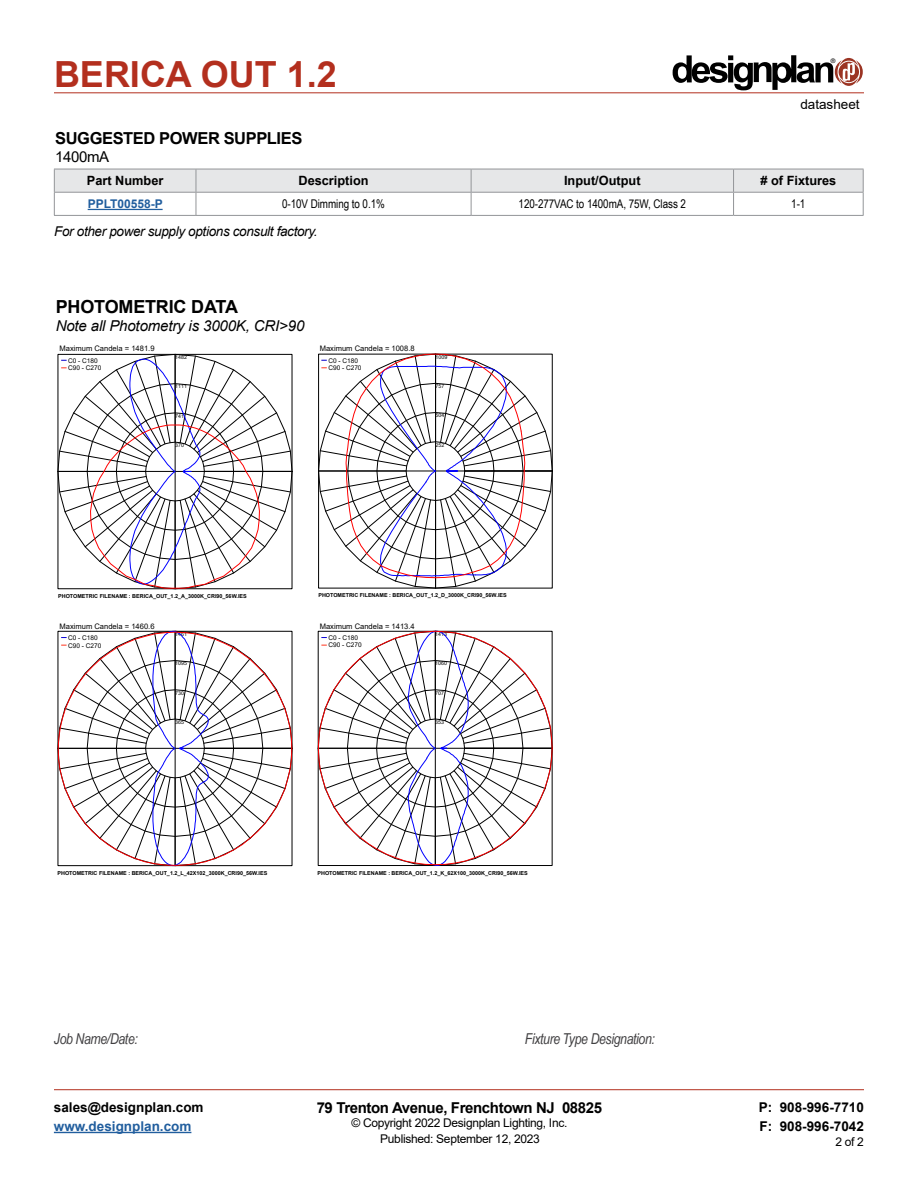
<style>
.page{position:relative;width:918px;height:1188px;background:#fff}
.page>*{position:absolute;margin:0;border:0;box-sizing:border-box;transform-origin:0 0}
.t1{font:700 36px "Arial";color:#b32f1e}
.t2{font:700 18px "Arial";letter-spacing:-.01em;color:#000}
.t3{font:700 16.5px "Arial";letter-spacing:-.025em;color:#000}
.t4{font:italic 15px "Arial Narrow";letter-spacing:-.025em;color:#414042}
.t5{font:700 15px "Arial";letter-spacing:-.025em;color:#000}
.t6{font:italic 15px "Arial";letter-spacing:-.01em;color:#000}
.t7{font:15px "Arial";letter-spacing:-.025em;color:#000}
.t8{font:700 13.5px/19.5px "Arial";color:#000}
.t9{font:italic 13.5px "Arial";letter-spacing:-.025em;color:#000}
.t10{font:700 13.5px "Arial";color:#215e9e}
.t11{font:13.5px "Arial";color:#000}
.t12{font:700 12.75px "Arial";color:#000}
.t13{font:12px "Arial";letter-spacing:-.025em;color:#000}
.t14{font:12px "Arial Narrow";letter-spacing:-.005em;color:#000}
.t15{font:700 12px "Arial";color:#215e9e}
.t16{font:7.65px "Arial";color:#000}
.t17{font:6.45px/7.4px "Arial";color:#000}
.t18{font:6.3px "Helvetica";color:#000}
.t19{font:700 5.4px "Arial";color:#000}
.t20{font:5.25px "Arial";letter-spacing:.005em;color:#000}
</style>
<div class="page">
<hr style="left:54px;top:93px;width:810px;height:1px;background:#b32f1e">
<hr style="left:54px;top:1089px;width:810px;height:1px;background:#b32f1e">
<hr style="left:54px;top:1132px;width:137px;height:1px;background:#215e9e">
<svg style="left:673px;top:55px;width:190px;height:35px"></svg>
<svg style="left:58px;top:354px;width:234px;height:235px"></svg>
<svg style="left:60px;top:356px;width:230px;height:232px"></svg>
<svg style="left:320px;top:354px;width:231px;height:232px"></svg>
<svg style="left:60px;top:631px;width:232px;height:235px"></svg>
<svg style="left:320px;top:631px;width:232px;height:235px"></svg>
<hr style="left:196px;top:215px;width:275px;height:1px;background:#939598">
<hr style="left:471px;top:215px;width:263px;height:1px;background:#939598">
<hr style="left:54px;top:215px;width:142px;height:1px;background:#939598">
<svg style="left:54px;top:169px;width:810px;height:46px"></svg>
<hr style="left:734px;top:215px;width:130px;height:1px;background:#939598">
<hr style="left:88px;top:209px;width:75px;height:1px;background:#215e9e">
<h1 class="t1" style="left:54px;top:49px;width:284px">BERICA OUT 1.2</h1>
<p class="t18" style="left:831px;top:57px;width:6px">®</p>
<h3 class="t11" style="left:800px;top:95px;width:61px">datasheet</h3>
<h3 class="t3" style="left:55px;top:126px;width:249px">SUGGESTED POWER SUPPLIES</h3>
<h3 class="t7" style="left:55px;top:146px;width:55px">1400mA</h3>
<h3 class="t12" style="left:87px;top:172px;width:78px">Part Number</h3>
<h3 class="t12" style="left:298px;top:172px;width:72px">Description</h3>
<h3 class="t12" style="left:564px;top:172px;width:78px">Input/Output</h3>
<h3 class="t12" style="left:760px;top:172px;width:77px"># of Fixtures</h3>
<h3 class="t15" style="left:88px;top:196px;width:77px">PPLT00558-P</h3>
<h3 class="t14" style="left:282px;top:195px;width:104px">0-10V Dimming to 0.1%</h3>
<h3 class="t14" style="left:519px;top:195px;width:169px">120-277VAC to 1400mA, 75W, Class 2</h3>
<h3 class="t14" style="left:791px;top:195px;width:16px">1-1</h3>
<h3 class="t9" style="left:54px;top:222px;width:265px">For other power supply options consult factory.</h3>
<h2 class="t2" style="left:56px;top:294px;width:184px">PHOTOMETRIC DATA</h2>
<h3 class="t6" style="left:56px;top:316px;width:250px">Note all Photometry is 3000K, CRI&gt;90</h3>
<h3 class="t16" style="left:59px;top:343px;width:97px">Maximum Candela = 1481.9</h3>
<p class="t17" style="left:68px;top:357px;width:35px">C0 - C180<br>C90 - C270</p>
<p class="t20" style="left:175px;top:354px;width:13px">1482</p>
<h3 class="t16" style="left:320px;top:343px;width:97px">Maximum Candela = 1008.8</h3>
<p class="t17" style="left:328px;top:357px;width:35px">C0 - C180<br>C90 - C270</p>
<p class="t20" style="left:436px;top:353px;width:13px">1009</p>
<p class="t20" style="left:175px;top:383px;width:13px">1111</p>
<p class="t20" style="left:436px;top:383px;width:10px">757</p>
<p class="t20" style="left:175px;top:412px;width:10px">741</p>
<p class="t20" style="left:436px;top:412px;width:10px">504</p>
<p class="t20" style="left:175px;top:441px;width:10px">370</p>
<p class="t20" style="left:436px;top:441px;width:10px">252</p>
<p class="t19" style="left:58px;top:592px;width:190px">PHOTOMETRIC FILENAME : BERICA_OUT_1.2_A_3000K_CRI90_56W.IES</p>
<p class="t19" style="left:318px;top:591px;width:190px">PHOTOMETRIC FILENAME : BERICA_OUT_1.2_D_3000K_CRI90_56W.IES</p>
<h3 class="t16" style="left:59px;top:621px;width:97px">Maximum Candela = 1460.6</h3>
<p class="t17" style="left:68px;top:634px;width:35px">C0 - C180<br>C90 - C270</p>
<p class="t20" style="left:175px;top:631px;width:13px">1461</p>
<h3 class="t16" style="left:320px;top:621px;width:97px">Maximum Candela = 1413.4</h3>
<p class="t17" style="left:328px;top:634px;width:35px">C0 - C180<br>C90 - C270</p>
<p class="t20" style="left:435px;top:631px;width:13px">1413</p>
<p class="t20" style="left:175px;top:660px;width:13px">1095</p>
<p class="t20" style="left:435px;top:660px;width:13px">1060</p>
<p class="t20" style="left:175px;top:689px;width:10px">730</p>
<p class="t20" style="left:435px;top:689px;width:10px">707</p>
<p class="t20" style="left:175px;top:718px;width:10px">365</p>
<p class="t20" style="left:435px;top:718px;width:10px">353</p>
<p class="t19" style="left:58px;top:870px;width:211px">PHOTOMETRIC FILENAME : BERICA_OUT_1.2_L_42X102_3000K_CRI90_56W.IES</p>
<p class="t19" style="left:318px;top:869px;width:212px">PHOTOMETRIC FILENAME : BERICA_OUT_1.2_K_62X100_3000K_CRI90_56W.IES</p>
<h3 class="t4" style="left:54px;top:1028px;width:85px">Job Name/Date:</h3>
<h3 class="t4" style="left:525px;top:1029px;width:132px">Fixture Type Designation:</h3>
<h3 class="t8" style="left:54px;top:1097px;width:151px">sales@designplan.com</h3>
<h3 class="t10" style="left:54px;top:1117px;width:139px">www.designplan.com</h3>
<h3 class="t5" style="left:317px;top:1097px;width:287px">79 Trenton Avenue, Frenchtown NJ 08825</h3>
<h3 class="t13" style="left:351px;top:1115px;width:217px">© Copyright 2022 Designplan Lighting, Inc.</h3>
<h3 class="t8" style="left:759px;top:1097px;width:107px">P: 908-996-7710<br>F: 908-996-7042</h3>
<h3 class="t13" style="left:380px;top:1130px;width:161px">Published: September 12, 2023</h3>
<h3 class="t13" style="left:835px;top:1133px;width:30px">2 of 2</h3>
</div>
